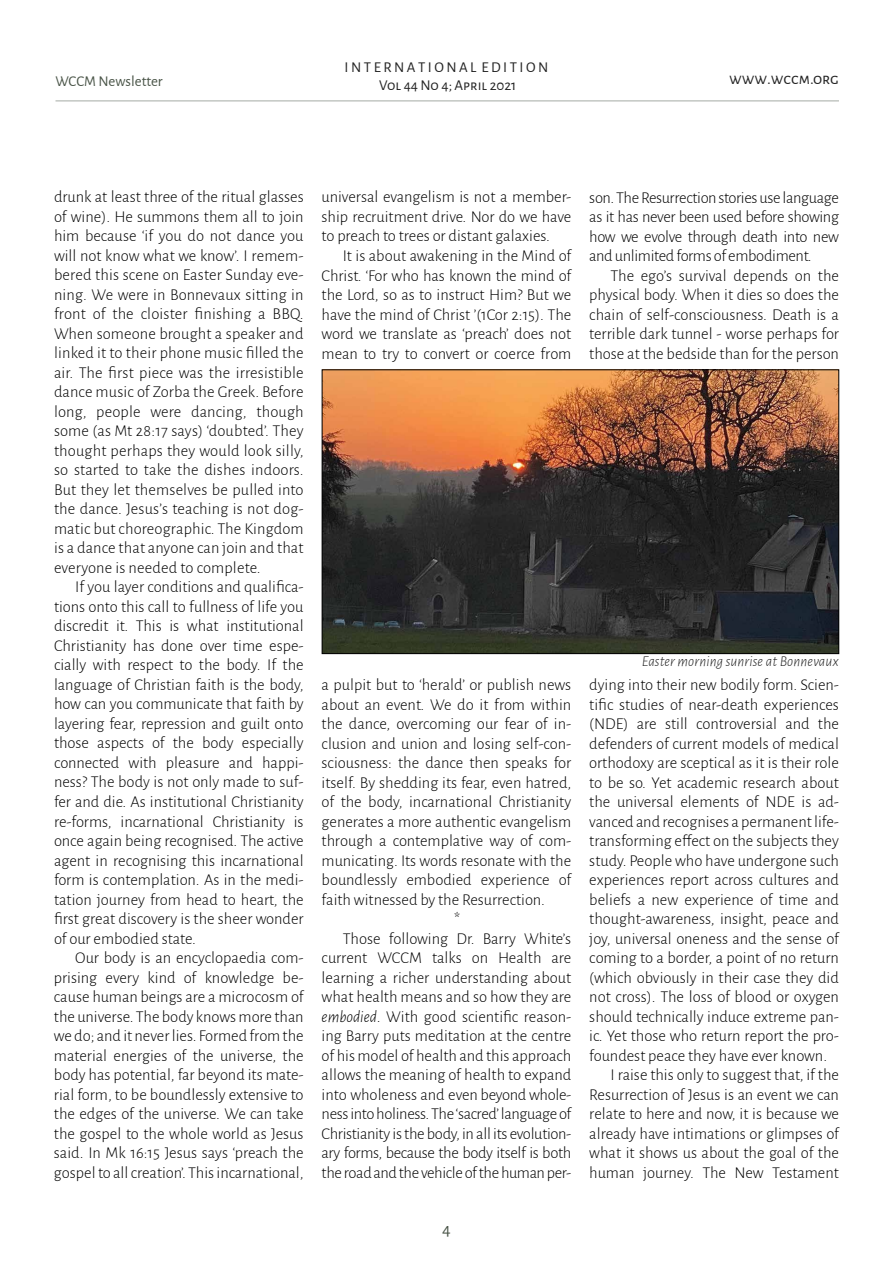
<style>
.page{position:relative;width:893px;height:1263px;background:#fff}
.page>*{position:absolute;margin:0;border:0;box-sizing:border-box;transform-origin:0 0}
.t1{font:18px "Alegreya Sans";color:#495447}
.t2{font:300 16.5px/19.5px "Alegreya Sans";color:#000;text-align:justify}
.t3{font:300 16.5px "Alegreya Sans";letter-spacing:-.02em;color:#000}
.t4{font:16.5px "Alegreya Sans SC";color:#222}
.t5{font:15px/18px "Alegreya Sans SC";color:#222;text-align:center}
.t6{font:italic 300 15px "Alegreya Sans";letter-spacing:.01em;color:#222}
.t7{font:15px "Alegreya Sans";color:#495447}
.s1{font-style:italic}
</style>
<div class="page">
<hr style="left:55px;top:101px;width:784px;height:1px;background:#495447">
<img style="left:324px;top:372px;width:513px;height:280px">
<div style="left:322px;top:370px;width:517px;height:284px;border:1px solid #000"></div>
<p class="t5" style="left:345px;top:57px;width:205px">I N T E R N A T I O N A L E D I T I O N<br>Vol 44 No 4; April 2021</p>
<p class="t7" style="left:55px;top:71px;width:109px">WCCM Newsletter</p>
<p class="t4" style="left:729px;top:67px;width:111px">www.wccm.org</p>
<p class="t2" style="left:54px;top:187px;width:251px">drunk at least three of the ritual glasses of wine). He summons them all to join him because ‘if you do not dance you will not know what we know’. I remem&shy;bered this scene on Easter Sunday eve&shy;ning. We were in Bonnevaux sitting in front of the cloister finishing a BBQ.<br>When someone brought a speaker and linked it to their phone music filled the air. The first piece was the irresistible dance music of Zorba the Greek. Before long, people were dancing, though some (as Mt 28:17 says) ‘doubted’. They thought perhaps they would look silly, so started to take the dishes indoors.<br>But they let themselves be pulled into the dance. Jesus’s teaching is not dog&shy;matic but choreographic. The Kingdom is a dance that anyone can join and that everyone is needed to complete.</p>
<p class="t2" style="left:54px;top:577px;width:251px;text-indent:21px">If you layer conditions and qualifica&shy;tions onto this call to fullness of life you discredit it. This is what institutional Christianity has done over time espe&shy;cially with respect to the body. If the language of Christian faith is the body, how can you communicate that faith by layering fear, repression and guilt onto those aspects of the body especially connected with pleasure and happi&shy;ness? The body is not only made to suf&shy;fer and die. As institutional Christianity re-forms, incarnational Christianity is once again being recognised. The active agent in recognising this incarnational form is contemplation. As in the medi&shy;tation journey from head to heart, the first great discovery is the sheer wonder of our embodied state.</p>
<p class="t2" style="left:54px;top:947px;width:251px;text-indent:21px">Our body is an encyclopaedia com&shy;prising every kind of knowledge be&shy;cause human beings are a microcosm of the universe. The body knows more than we do; and it never lies. Formed from the material energies of the universe, the body has potential, far beyond its mate&shy;rial form, to be boundlessly extensive to the edges of the universe. We can take the gospel to the whole world as Jesus said. In Mk 16:15 Jesus says ‘preach the gospel to all creation’. This incarnational,</p>
<p class="t2" style="left:322px;top:187px;width:251px">universal evangelism is not a member&shy;ship recruitment drive. Nor do we have to preach to trees or distant galaxies.</p>
<p class="t2" style="left:322px;top:245px;width:251px;text-indent:21px">It is about awakening in the Mind of Christ. ‘For who has known the mind of the Lord, so as to instruct Him? But we have the mind of Christ ’(1Cor 2:15). The word we translate as ‘preach’ does not mean to try to convert or coerce from</p>
<p class="t2" style="left:589px;top:187px;width:251px">son. The Resurrection stories use language as it has never been used before showing how we evolve through death into new and unlimited forms of embodiment.</p>
<p class="t2" style="left:589px;top:265px;width:251px;text-indent:21px">The ego’s survival depends on the physical body. When it dies so does the chain of self-consciousness. Death is a terrible dark tunnel - worse perhaps for those at the bedside than for the person</p>
<p class="t2" style="left:322px;top:674px;width:251px">a pulpit but to ‘herald’ or publish news</p>
<p class="t2" style="left:322px;top:694px;width:251px">about an event. We do it from within</p>
<p class="t2" style="left:322px;top:713px;width:251px">the dance, overcoming our fear of in-</p>
<p class="t2" style="left:322px;top:733px;width:251px">clusion and union and losing self-con-</p>
<p class="t2" style="left:322px;top:752px;width:251px">sciousness: the dance then speaks for</p>
<p class="t2" style="left:322px;top:772px;width:251px">itself. By shedding its fear, even hatred,</p>
<p class="t2" style="left:322px;top:791px;width:251px">of the body, incarnational Christianity</p>
<p class="t2" style="left:322px;top:811px;width:251px">generates a more authentic evangelism</p>
<p class="t2" style="left:322px;top:830px;width:251px">through a contemplative way of com-</p>
<p class="t2" style="left:322px;top:850px;width:251px">municating. Its words resonate with the</p>
<p class="t2" style="left:322px;top:869px;width:251px">boundlessly embodied experience of</p>
<p class="t2" style="left:322px;top:889px;width:225px">faith witnessed by the Resurrection.</p>
<p class="t2" style="left:454px;top:908px;width:8px">*</p>
<p class="t2" style="left:343px;top:928px;width:230px">Those following Dr. Barry White’s</p>
<p class="t2" style="left:322px;top:947px;width:251px">current WCCM talks on Health are</p>
<p class="t2" style="left:322px;top:967px;width:251px">learning a richer understanding about</p>
<p class="t2" style="left:322px;top:986px;width:251px">what health means and so how they are</p>
<p class="t2" style="left:322px;top:1006px;width:251px"><span class="s1">embodied</span>. With good scientific reason-</p>
<p class="t2" style="left:322px;top:1025px;width:251px">ing Barry puts meditation at the centre</p>
<p class="t2" style="left:322px;top:1045px;width:251px">of his model of health and this approach</p>
<p class="t2" style="left:322px;top:1064px;width:251px">allows the meaning of health to expand</p>
<p class="t2" style="left:322px;top:1084px;width:251px">into wholeness and even beyond whole-</p>
<p class="t3" style="left:322px;top:1103px;width:251px">ness into holiness. The ‘sacred’ language of</p>
<p class="t3" style="left:322px;top:1122px;width:251px">Christianity is the body, in all its evolution-</p>
<p class="t3" style="left:322px;top:1142px;width:251px">ary forms, because the body itself is both</p>
<p class="t3" style="left:322px;top:1161px;width:251px">the road and the vehicle of the human per-</p>
<p class="t6" style="left:642px;top:651px;width:199px">Easter morning sunrise at Bonnevaux</p>
<p class="t2" style="left:589px;top:674px;width:251px">dying into their new bodily form. Scien-</p>
<p class="t2" style="left:589px;top:694px;width:251px">tific studies of near-death experiences</p>
<p class="t2" style="left:589px;top:713px;width:251px">(NDE) are still controversial and the</p>
<p class="t2" style="left:589px;top:733px;width:251px">defenders of current models of medical</p>
<p class="t2" style="left:589px;top:752px;width:251px">orthodoxy are sceptical as it is their role</p>
<p class="t2" style="left:589px;top:772px;width:251px">to be so. Yet academic research about</p>
<p class="t2" style="left:589px;top:791px;width:251px">the universal elements of NDE is ad-</p>
<p class="t2" style="left:589px;top:811px;width:251px">vanced and recognises a permanent life-</p>
<p class="t2" style="left:589px;top:830px;width:251px">transforming effect on the subjects they</p>
<p class="t2" style="left:589px;top:850px;width:251px">study. People who have undergone such</p>
<p class="t2" style="left:589px;top:869px;width:251px">experiences report across cultures and</p>
<p class="t2" style="left:589px;top:889px;width:251px">beliefs a new experience of time and</p>
<p class="t2" style="left:589px;top:908px;width:251px">thought-awareness, insight, peace and</p>
<p class="t2" style="left:589px;top:928px;width:251px">joy, universal oneness and the sense of</p>
<p class="t2" style="left:589px;top:947px;width:251px">coming to a border, a point of no return</p>
<p class="t2" style="left:589px;top:967px;width:251px">(which obviously in their case they did</p>
<p class="t2" style="left:589px;top:986px;width:251px">not cross). The loss of blood or oxygen</p>
<p class="t2" style="left:589px;top:1006px;width:251px">should technically induce extreme pan-</p>
<p class="t2" style="left:589px;top:1025px;width:251px">ic. Yet those who return report the pro-</p>
<p class="t2" style="left:589px;top:1045px;width:239px">foundest peace they have ever known.</p>
<p class="t2" style="left:611px;top:1064px;width:230px">I raise this only to suggest that, if the</p>
<p class="t2" style="left:589px;top:1084px;width:251px">Resurrection of Jesus is an event we can</p>
<p class="t2" style="left:589px;top:1103px;width:251px">relate to here and now, it is because we</p>
<p class="t2" style="left:589px;top:1123px;width:251px">already have intimations or glimpses of</p>
<p class="t2" style="left:589px;top:1142px;width:251px">what it shows us about the goal of the</p>
<p class="t2" style="left:589px;top:1162px;width:251px">human journey. The New Testament</p>
<p class="t1" style="left:442px;top:1216px;width:10px">4</p>
</div>
